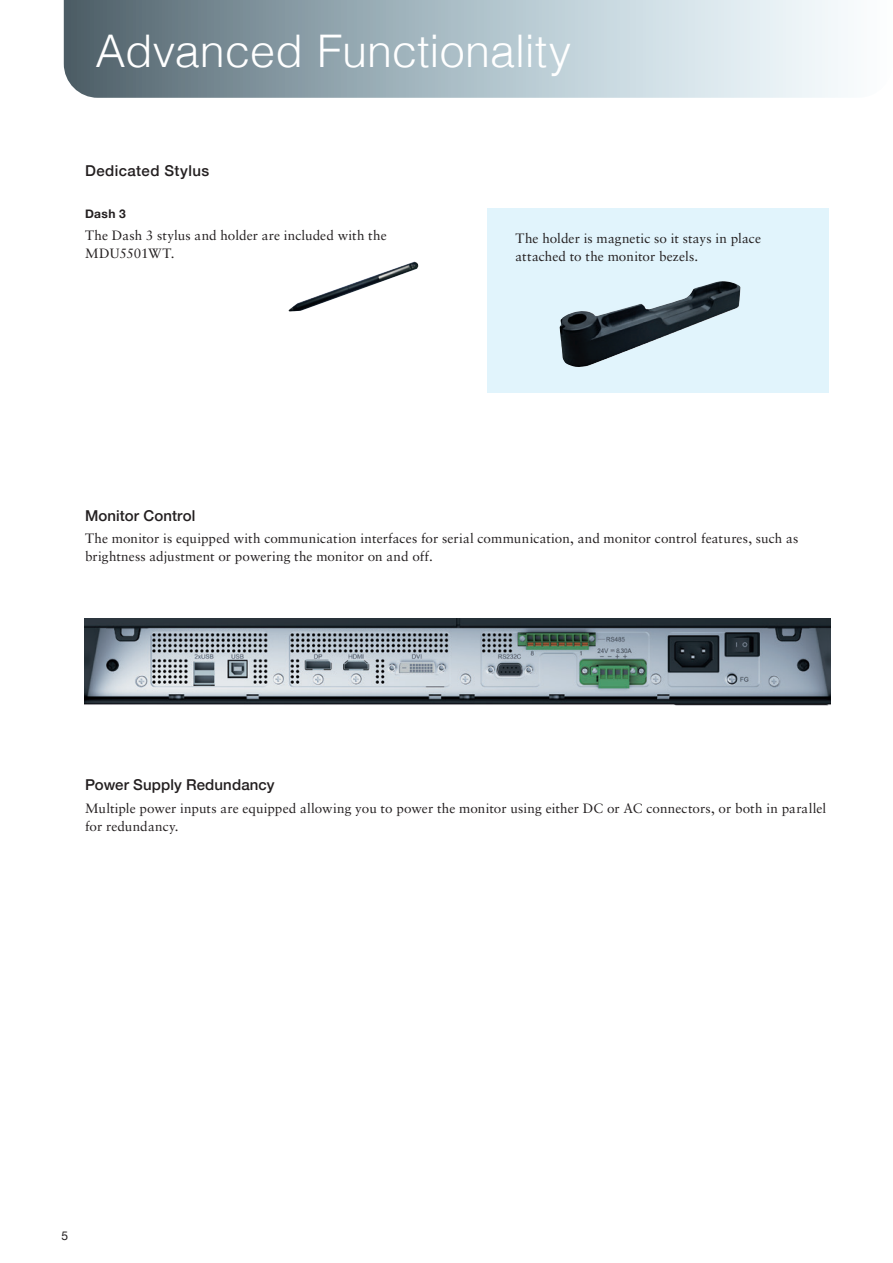
<style>
.page{position:relative;width:893px;height:1263px;background:#fff}
.page>*{position:absolute;margin:0;border:0;box-sizing:border-box;transform-origin:0 0}
.t1{font:300 45px "Helvetica";color:#fff}
.t2{font:500 15px "Helvetica Neue";letter-spacing:.01em;color:#231f20}
.t3{font:500 15px "Helvetica Neue";letter-spacing:.03em;color:#231f20}
.t4{font:13.5px/18px "Sabon LT Std";letter-spacing:.005em;color:#231f20}
.t5{font:700 12px "Helvetica Neue";color:#231f20}
.t6{font:12px "Helvetica Neue";color:#231f20}
</style>
<div class="page">
<div style="left:488px;top:208px;width:341px;height:185px;background:#e1f4fc"></div>
<img style="left:560px;top:281px;width:181px;height:86px">
<img style="left:289px;top:262px;width:129px;height:50px">
<svg style="left:64px;top:0;width:777px;height:98px;background:#a7b7bf"></svg>
<img style="left:85px;top:619px;width:745px;height:86px">
<h1 class="t1" style="left:95px;top:13px;width:477px">Advanced Functionality</h1>
<p class="t3" style="left:85px;top:159px;width:126px">Dedicated Stylus</p>
<p class="t5" style="left:85px;top:204px;width:42px">Dash 3</p>
<p class="t4" style="left:85px;top:226px;width:303px">The Dash 3 stylus and holder are included with the<br>MDU5501WT.</p>
<p class="t4" style="left:516px;top:229px;width:247px">The holder is magnetic so it stays in place attached to the monitor bezels.</p>
<p class="t2" style="left:85px;top:503px;width:112px">Monitor Control</p>
<p class="t4" style="left:85px;top:529px;width:715px">The monitor is equipped with communication interfaces for serial communication, and monitor control features, such as brightness adjustment or powering the monitor on and off.</p>
<p class="t2" style="left:85px;top:773px;width:191px">Power Supply Redundancy</p>
<p class="t4" style="left:85px;top:799px;width:743px">Multiple power inputs are equipped allowing you to power the monitor using either DC or AC connectors, or both in parallel for redundancy.</p>
<p class="t6" style="left:61px;top:1227px;width:8px">5</p>
</div>
